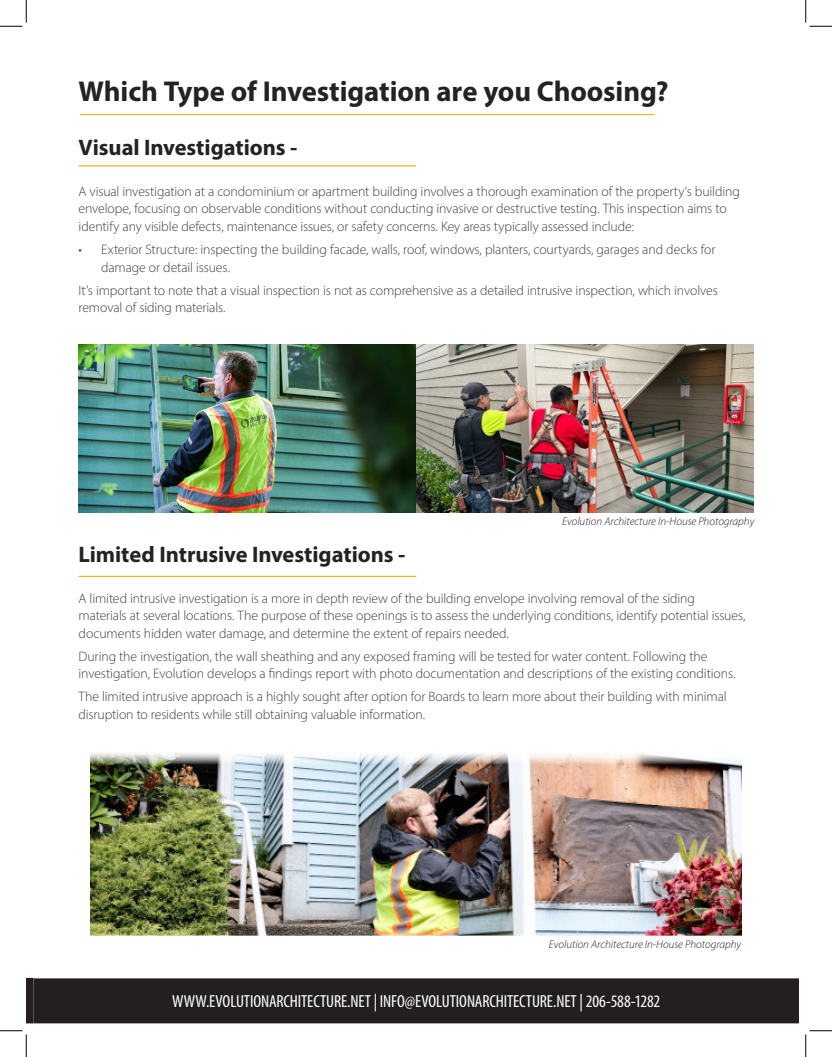
<style>
.page{position:relative;width:832px;height:1057px;background:#fff}
.page>*{position:absolute;margin:0;border:0;box-sizing:border-box;transform-origin:0 0}
.body_text_-_left{font:700 28.75px "Myriad Pro";letter-spacing:-.005em;color:#232323}
.body_text_-_left-2{font:700 22.5px "Myriad Pro";letter-spacing:-.005em;color:#232323}
.body_text_-_left-3{font:condensed 17.5px "Myriad Pro";letter-spacing:-.01em;color:#fff}
.body_text_-_left-4{font:300 13.75px/17.5px "Myriad Pro";letter-spacing:-.01em;color:#3e3e3f}
.Content_Source_Sans_6_White{font:italic 300 11.25px "Myriad Pro";color:#231f20}
</style>
<div class="page">
<div style="left:34px;top:979px;width:764px;height:43px;background:#231f20"></div>
<div style="left:34px;top:978px;width:765px;height:45px;border:1px solid #231f20"></div>
<hr style="left:79px;top:165px;width:337px;height:1px;background:#edb81b">
<hr style="left:79px;top:576px;width:337px;height:1px;background:#edb81b">
<img style="left:79px;top:345px;width:675px;height:168px">
<hr style="left:80px;top:114px;width:574px;height:1px;background:#edb81b">
<img style="left:90px;top:753px;width:652px;height:182px">
<svg style="left:26px;top:978px;width:8px;height:45px"></svg>
<svg style="left:0;top:0;width:27px;height:27px"></svg>
<svg style="left:0;top:1030px;width:27px;height:27px"></svg>
<svg style="left:805px;top:0;width:27px;height:27px"></svg>
<svg style="left:805px;top:1030px;width:27px;height:27px"></svg>
<p class="body_text_-_left" style="left:79px;top:72px;width:591px">Which Type of Investigation are you Choosing?</p>
<p class="body_text_-_left-2" style="left:79px;top:133px;width:220px">Visual Investigations -</p>
<p class="body_text_-_left-4" style="left:79px;top:182px;width:663px">A visual investigation at a condominium or apartment building involves a thorough examination of the property’s building envelope, focusing on observable conditions without conducting invasive or destructive testing. This inspection aims to identify any visible defects, maintenance issues, or safety concerns. Key areas typically assessed include:</p>
<p class="body_text_-_left-4" style="left:101px;top:240px;width:616px;text-indent:-22px">• Exterior Structure: inspecting the building facade, walls, roof, windows, planters, courtyards, garages and decks for damage or detail issues.</p>
<p class="body_text_-_left-4" style="left:79px;top:281px;width:641px">It’s important to note that a visual inspection is not as comprehensive as a detailed intrusive inspection, which involves removal of siding materials.</p>
<p class="Content_Source_Sans_6_White" style="left:562px;top:515px;width:194px">Evolution Architecture In-House Photography</p>
<p class="body_text_-_left-2" style="left:79px;top:540px;width:328px">Limited Intrusive Investigations -</p>
<p class="body_text_-_left-4" style="left:79px;top:589px;width:668px">A limited intrusive investigation is a more in depth review of the building envelope involving removal of the siding materials at several locations. The purpose of these openings is to assess the underlying conditions, identify potential issues, documents hidden water damage, and determine the extent of repairs needed.</p>
<p class="body_text_-_left-4" style="left:79px;top:647px;width:658px">During the investigation, the wall sheathing and any exposed framing will be tested for water content. Following the investigation, Evolution develops a findings report with photo documentation and descriptions of the existing conditions.</p>
<p class="body_text_-_left-4" style="left:79px;top:688px;width:649px">The limited intrusive approach is a highly sought after option for Boards to learn more about their building with minimal disruption to residents while still obtaining valuable information.</p>
<p class="Content_Source_Sans_6_White" style="left:549px;top:937px;width:194px">Evolution Architecture In-House Photography</p>
<p class="body_text_-_left-3" style="left:172px;top:991px;width:490px">WWW.EVOLUTIONARCHITECTURE.NET | INFO@EVOLUTIONARCHITECTURE.NET | 206-588-1282</p>
</div>
